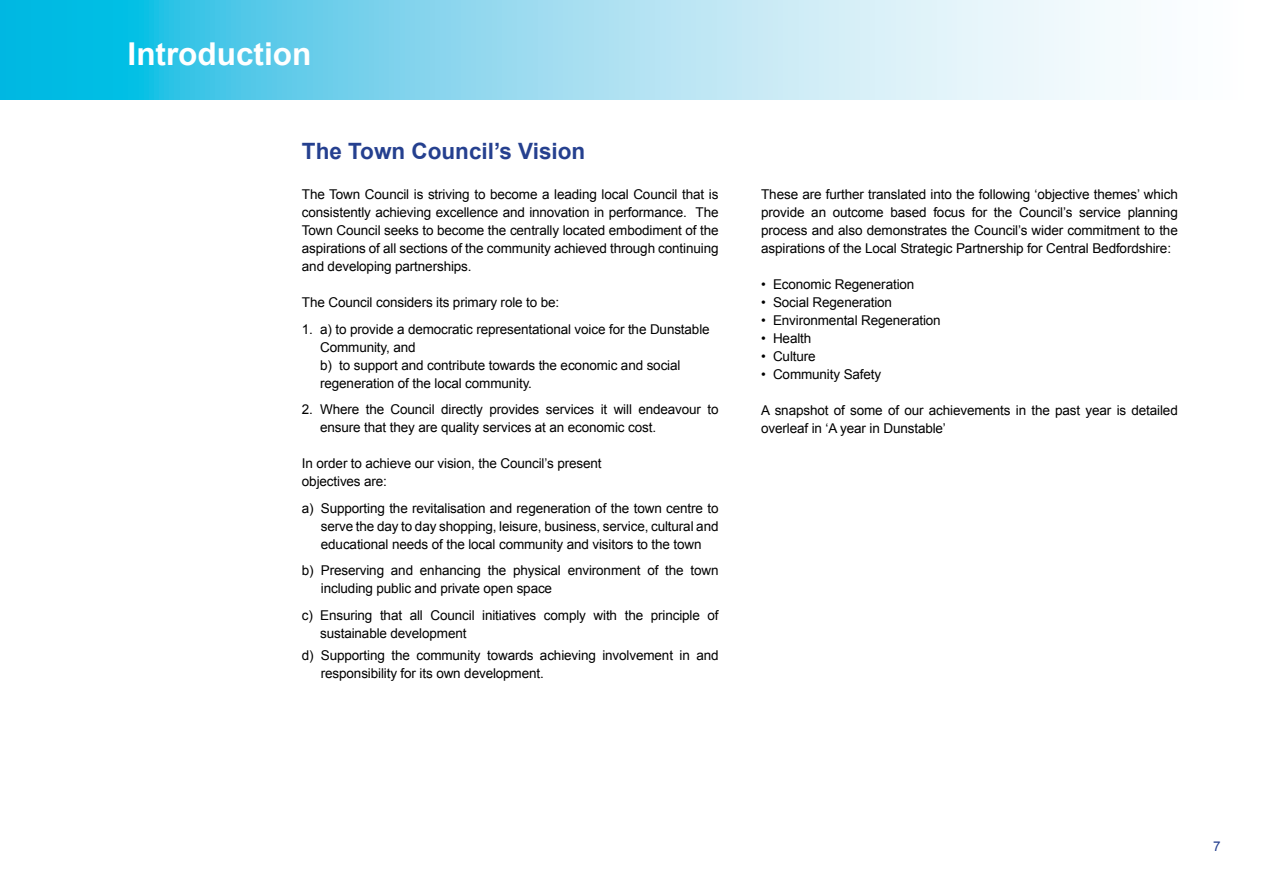
<style>
.page{position:relative;width:1263px;height:893px;background:#fff}
.page>*{position:absolute;margin:0;border:0;box-sizing:border-box;transform-origin:0 0}
.t1{font:700 31.5px "Arial";color:#fff}
.t2{font:700 22.5px "Arial";color:#25408f}
.t3{font:13.5px/18px "Arial";letter-spacing:-.01em;color:#000}
.t4{font:13.5px "Arial";color:#25408f}
</style>
<div class="page">
<svg style="left:0;top:0;width:1121px;height:100px;background:#91dcf0"></svg>
<h1 class="t1" style="left:128px;top:34px;width:185px">Introduction</h1>
<h2 class="t2" style="left:302px;top:136px;width:285px">The Town Council’s Vision</h2>
<p class="t3" style="left:302px;top:185px;width:418px;text-align:justify">The Town Council is striving to become a leading local Council that is consistently achieving excellence and innovation in performance. The Town Council seeks to become the centrally located embodiment of the aspirations of all sections of the community achieved through continuing and developing partnerships.</p>
<p class="t3" style="left:302px;top:293px;width:259px">The Council considers its primary role to be:</p>
<p class="t3" style="left:320px;top:320px;width:391px;text-indent:-18px">1. a) to provide a democratic representational voice for the Dunstable Community, and<br>b) to support and contribute towards the economic and social regeneration of the local community.</p>
<p class="t3" style="left:320px;top:400px;width:400px;text-indent:-18px">2. Where the Council directly provides services it will endeavour to ensure that they are quality services at an economic cost.</p>
<p class="t3" style="left:302px;top:454px;width:301px">In order to achieve our vision, the Council’s present objectives are:</p>
<p class="t3" style="left:321px;top:499px;width:399px;text-align:justify;text-indent:-19px">a) Supporting the revitalisation and regeneration of the town centre to serve the day to day shopping, leisure, business, service, cultural and educational needs of the local community and visitors to the town</p>
<p class="t3" style="left:321px;top:561px;width:399px;text-indent:-19px">b) Preserving and enhancing the physical environment of the town including public and private open space</p>
<p class="t3" style="left:320px;top:606px;width:400px;text-indent:-18px">c) Ensuring that all Council initiatives comply with the principle of sustainable development</p>
<p class="t3" style="left:321px;top:646px;width:399px;text-indent:-19px">d) Supporting the community towards achieving involvement in and responsibility for its own development.</p>
<p class="t3" style="left:761px;top:185px;width:418px;text-align:justify">These are further translated into the following ‘objective themes’ which provide an outcome based focus for the Council’s service planning process and also demonstrates the Council’s wider commitment to the aspirations of the Local Strategic Partnership for Central Bedfordshire:</p>
<p class="t3" style="left:761px;top:275px;width:155px">• Economic Regeneration</p>
<p class="t3" style="left:761px;top:293px;width:132px">• Social Regeneration</p>
<p class="t3" style="left:761px;top:311px;width:181px">• Environmental Regeneration</p>
<p class="t3" style="left:761px;top:329px;width:52px">• Health</p>
<p class="t3" style="left:761px;top:347px;width:56px">• Culture</p>
<p class="t3" style="left:761px;top:365px;width:122px">• Community Safety</p>
<p class="t3" style="left:761px;top:401px;width:418px">A snapshot of some of our achievements in the past year is detailed overleaf in ‘A year in Dunstable’</p>
<p class="t4" style="left:1213px;top:837px;width:9px">7</p>
</div>
